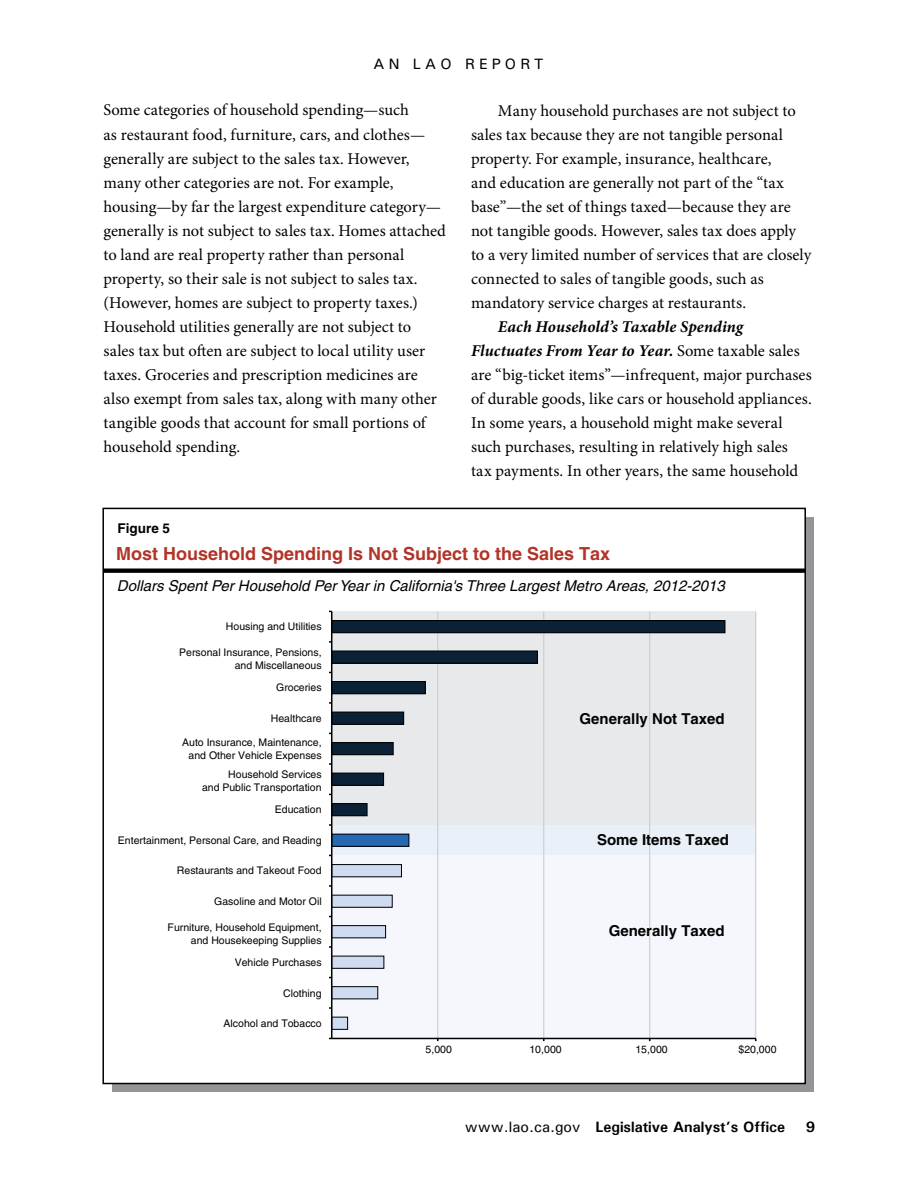
<style>
.page{position:relative;width:918px;height:1188px;background:#fff}
.page>*{position:absolute;margin:0;border:0;box-sizing:border-box;transform-origin:0 0}
.t1{font:700 18px "Helvetica";color:#b23428}
.t2{font:italic 18px/25.5px "Helvetica";color:#000}
.t3{font:16.5px/24px "Minion Pro";color:#000}
.t4{font:italic 15px "Helvetica";color:#000}
.t5{font:700 15px "Helvetica";color:#010101}
.t6{font:700 15px "Univers";color:#000}
.t7{font:500 15px "Univers";letter-spacing:.28em;color:#000}
.t8{font:700 13.5px "Helvetica";color:#000}
.t9{font:10.5px/12.6px "Helvetica";color:#010101;text-align:right}
.s1{font-weight:700;font-style:italic}
.s2{font-weight:500}
</style>
<div class="page">
<div style="left:112px;top:517px;width:702px;height:575px;background:linear-gradient(to right,#939598,#939598)"></div>
<div style="left:103px;top:508px;width:702px;height:576px;background:#fff"></div>
<svg style="left:104px;top:569px;width:701px;height:4px;background:#0a0a0a"></svg>
<div style="left:332px;top:611px;width:424px;height:214px;background:#e7e9eb"></div>
<div style="left:332px;top:825px;width:424px;height:30px;background:#e9f0f7"></div>
<div style="left:332px;top:855px;width:424px;height:183px;background:#f5f7fc"></div>
<hr style="left:755px;top:611px;width:1px;height:427px;background:#c7c8ca">
<hr style="left:649px;top:611px;width:1px;height:427px;background:#c7c8ca">
<hr style="left:544px;top:611px;width:1px;height:427px;background:#c7c8ca">
<hr style="left:438px;top:611px;width:1px;height:427px;background:#c7c8ca">
<div style="left:332px;top:1017px;width:16px;height:12px;background:#cfdbf0"></div>
<div style="left:331px;top:1017px;width:17px;height:13px;border:1px solid #000"></div>
<div style="left:332px;top:987px;width:46px;height:12px;background:#cfdbf0"></div>
<div style="left:331px;top:986px;width:47px;height:13px;border:1px solid #000"></div>
<div style="left:332px;top:956px;width:52px;height:12px;background:#cfdbf0"></div>
<div style="left:331px;top:956px;width:53px;height:13px;border:1px solid #000"></div>
<div style="left:332px;top:926px;width:54px;height:12px;background:#cfdbf0"></div>
<div style="left:331px;top:925px;width:55px;height:13px;border:1px solid #000"></div>
<div style="left:332px;top:895px;width:60px;height:12px;background:#cfdbf0"></div>
<div style="left:331px;top:895px;width:62px;height:13px;border:1px solid #000"></div>
<div style="left:332px;top:865px;width:69px;height:12px;background:#cfdbf0"></div>
<div style="left:331px;top:864px;width:71px;height:13px;border:1px solid #000"></div>
<div style="left:332px;top:834px;width:77px;height:12px;background:#2569b3"></div>
<div style="left:331px;top:834px;width:78px;height:13px;border:1px solid #000"></div>
<div style="left:332px;top:804px;width:35px;height:12px;background:#0b2135"></div>
<div style="left:331px;top:803px;width:36px;height:13px;border:1px solid #000"></div>
<div style="left:332px;top:773px;width:52px;height:12px;background:#0b2135"></div>
<div style="left:331px;top:773px;width:53px;height:13px;border:1px solid #000"></div>
<div style="left:332px;top:743px;width:61px;height:12px;background:#0b2135"></div>
<div style="left:331px;top:742px;width:63px;height:13px;border:1px solid #000"></div>
<div style="left:332px;top:712px;width:72px;height:12px;background:#0b2135"></div>
<div style="left:331px;top:712px;width:73px;height:13px;border:1px solid #000"></div>
<div style="left:332px;top:682px;width:93px;height:12px;background:#0b2135"></div>
<div style="left:331px;top:681px;width:95px;height:13px;border:1px solid #000"></div>
<div style="left:332px;top:651px;width:205px;height:12px;background:#0b2135"></div>
<div style="left:331px;top:651px;width:207px;height:13px;border:1px solid #000"></div>
<div style="left:332px;top:621px;width:393px;height:12px;background:#0b2135"></div>
<div style="left:331px;top:620px;width:394px;height:13px;border:1px solid #000"></div>
<hr style="left:331px;top:611px;width:1px;height:427px;background:#000">
<hr style="left:332px;top:1038px;width:424px;height:1px;background:#000">
<p class="t7" style="left:373px;top:55px;width:172px">AN LAO REPORT</p>
<p class="t3" style="left:104px;top:98px;width:344px">Some categories of household spending—such<br>as restaurant food, furniture, cars, and clothes— generally are subject to the sales tax. However, many other categories are not. For example, housing—by far the largest expenditure category— generally is not subject to sales tax. Homes attached to land are real property rather than personal property, so their sale is not subject to sales tax. (However, homes are subject to property taxes.)<br>Household utilities generally are not subject to sales tax but often are subject to local utility user taxes. Groceries and prescription medicines are also exempt from sales tax, along with many other tangible goods that account for small portions of household spending.</p>
<p class="t3" style="left:471px;top:98px;width:342px;text-indent:27px">Many household purchases are not subject to sales tax because they are not tangible personal property. For example, insurance, healthcare,<br>and education are generally not part of the “tax base”—the set of things taxed—because they are not tangible goods. However, sales tax does apply to a very limited number of services that are closely connected to sales of tangible goods, such as mandatory service charges at restaurants.</p>
<p class="t3" style="left:471px;top:314px;width:342px;text-indent:27px"><span class="s1">Each Household’s Taxable Spending Fluctuates From Year to Year.</span> Some taxable sales are “big-ticket items”—infrequent, major purchases of durable goods, like cars or household appliances.<br>In some years, a household might make several such purchases, resulting in relatively high sales tax payments. In other years, the same household</p>
<p class="t2" style="left:716px;top:346px;width:59px">MPA<br>Deputy</p>
<p class="t8" style="left:118px;top:520px;width:54px">Figure 5</p>
<p class="t1" style="left:116px;top:543px;width:496px">Most Household Spending Is Not Subject to the Sales Tax</p>
<p class="t4" style="left:117px;top:577px;width:609px">Dollars Spent Per Household Per Year in California's Three Largest Metro Areas, 2012-2013</p>
<p class="t9" style="left:226px;top:620px;width:97px">Housing and Utilities</p>
<p class="t9" style="left:179px;top:646px;width:144px">Personal Insurance, Pensions, and Miscellaneous</p>
<p class="t9" style="left:276px;top:681px;width:47px">Groceries</p>
<p class="t9" style="left:271px;top:712px;width:52px">Healthcare</p>
<p class="t9" style="left:182px;top:736px;width:141px">Auto Insurance, Maintenance, and Other Vehicle Expenses</p>
<p class="t9" style="left:202px;top:768px;width:121px">Household Services<br>and Public Transportation</p>
<p class="t9" style="left:275px;top:803px;width:48px">Education</p>
<p class="t9" style="left:118px;top:834px;width:205px">Entertainment, Personal Care, and Reading</p>
<p class="t9" style="left:177px;top:864px;width:146px">Restaurants and Takeout Food</p>
<p class="t9" style="left:214px;top:895px;width:109px">Gasoline and Motor Oil</p>
<p class="t9" style="left:168px;top:921px;width:156px">Furniture, Household Equipment, and Housekeeping Supplies</p>
<p class="t9" style="left:235px;top:956px;width:88px">Vehicle Purchases</p>
<p class="t9" style="left:283px;top:987px;width:40px">Clothing</p>
<p class="t9" style="left:224px;top:1017px;width:100px">Alcohol and Tobacco</p>
<p class="t5" style="left:580px;top:710px;width:147px">Generally Not Taxed</p>
<p class="t5" style="left:597px;top:831px;width:133px">Some Items Taxed</p>
<p class="t5" style="left:609px;top:922px;width:117px">Generally Taxed</p>
<p class="t9" style="left:426px;top:1043px;width:28px">5,000</p>
<p class="t9" style="left:529px;top:1043px;width:34px">10,000</p>
<p class="t9" style="left:635px;top:1043px;width:34px">15,000</p>
<p class="t9" style="left:739px;top:1043px;width:40px">$20,000</p>
<p class="t6" style="left:465px;top:1118px;width:322px"><span class="s2">www.lao.ca.gov</span> Legislative Analyst’s Office</p>
<p class="t6" style="left:806px;top:1118px;width:11px">9</p>
</div>
